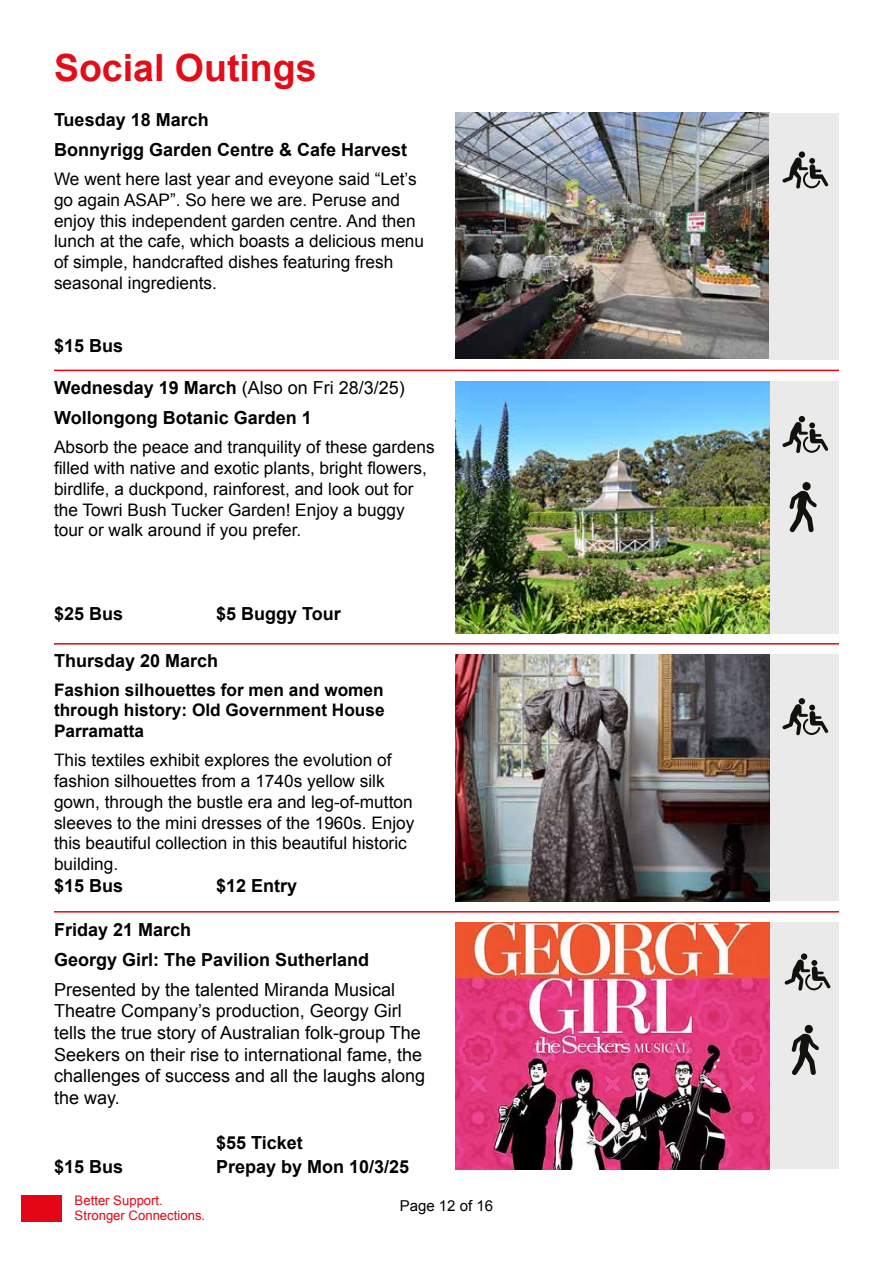
<style>
.page{position:relative;width:893px;height:1263px;background:#fff}
.page>*{position:absolute;margin:0;border:0;box-sizing:border-box;transform-origin:0 0}
.t1{font:700 37.5px "Arial";color:#e30c19}
.t2{font:700 18px/30.2px "Arial";color:#000}
.t3{font:18px/21.6px "Arial";color:#000}
.t4{font:17.25px/20.7px "Arial";color:#000}
.t5{font:700 17.25px/20.7px "Arial";color:#000;text-align:justify}
.t6{font:15px "Arial";color:#000}
.t7{font:13.05px/15.8px "Arial";color:#e30613}
.s1{font-weight:400}
</style>
<div class="page">
<div style="left:21px;top:1195px;width:41px;height:26px;background:#e30715"></div>
<img style="left:455px;top:113px;width:315px;height:247px">
<hr style="left:54px;top:643px;width:785px;height:1px;background:#e30613">
<hr style="left:54px;top:911px;width:785px;height:1px;background:#e30613">
<hr style="left:54px;top:370px;width:785px;height:1px;background:#e30613">
<div style="left:770px;top:654px;width:69px;height:247px;background:#eaeaea"></div>
<img style="left:456px;top:654px;width:314px;height:247px">
<div style="left:770px;top:922px;width:69px;height:247px;background:#eaeaea"></div>
<img style="left:455px;top:922px;width:315px;height:247px">
<div style="left:770px;top:113px;width:69px;height:247px;background:#eaeaea"></div>
<svg style="left:791px;top:1033px;width:28px;height:42px"></svg>
<div style="left:804px;top:1025px;width:9px;height:9px;background:#13110c;border-radius:4px"></div>
<div style="left:770px;top:381px;width:69px;height:252px;background:#eaeaea"></div>
<img style="left:455px;top:381px;width:315px;height:252px">
<svg style="left:782px;top:416px;width:46px;height:37px"></svg>
<svg style="left:782px;top:698px;width:46px;height:38px"></svg>
<div style="left:799px;top:151px;width:6px;height:7px;background:#13110c;border-radius:50%"></div>
<svg style="left:782px;top:157px;width:46px;height:32px"></svg>
<div style="left:801px;top:953px;width:6px;height:7px;background:#13110c;border-radius:50%"></div>
<svg style="left:785px;top:959px;width:45px;height:32px"></svg>
<svg style="left:789px;top:490px;width:28px;height:42px"></svg>
<div style="left:802px;top:482px;width:9px;height:9px;background:#13110c;border-radius:4px"></div>
<h1 class="t1" style="left:54px;top:43px;width:264px">Social Outings</h1>
<p class="t2" style="left:54px;top:105px;width:355px">Tuesday 18 March<br>Bonnyrigg Garden Centre &amp; Cafe Harvest</p>
<p class="t4" style="left:54px;top:169px;width:372px">We went here last year and eveyone said “Let’s go again ASAP”. So here we are. Peruse and enjoy this independent garden centre. And then lunch at the cafe, which boasts a delicious menu of simple, handcrafted dishes featuring fresh seasonal ingredients.</p>
<p class="t2" style="left:54px;top:331px;width:71px">$15 Bus</p>
<p class="t2" style="left:54px;top:373px;width:352px">Wednesday 19 March <span class="s1">(Also on Fri 28/3/25)<br></span>Wollongong Botanic Garden 1</p>
<p class="t4" style="left:54px;top:437px;width:382px">Absorb the peace and tranquility of these gardens filled with native and exotic plants, bright flowers, birdlife, a duckpond, rainforest, and look out for the Towri Bush Tucker Garden! Enjoy a buggy tour or walk around if you prefer.</p>
<p class="t2" style="left:54px;top:599px;width:71px">$25 Bus</p>
<p class="t2" style="left:216px;top:599px;width:126px">$5 Buggy Tour</p>
<p class="t2" style="left:54px;top:646px;width:166px">Thursday 20 March</p>
<p class="t5" style="left:54px;top:680px;width:332px">Fashion silhouettes for men and women through history: Old Government House Parramatta</p>
<p class="t4" style="left:54px;top:750px;width:362px">This textiles exhibit explores the evolution of fashion silhouettes from a 1740s yellow silk gown, through the bustle era and leg-of-mutton sleeves to the mini dresses of the 1960s. Enjoy this beautiful collection in this beautiful historic building.</p>
<p class="t2" style="left:54px;top:871px;width:71px">$15 Bus</p>
<p class="t2" style="left:216px;top:871px;width:83px">$12 Entry</p>
<p class="t2" style="left:54px;top:915px;width:317px">Friday 21 March<br>Georgy Girl: The Pavilion Sutherland</p>
<p class="t3" style="left:54px;top:979px;width:373px">Presented by the talented Miranda Musical Theatre Company’s production, Georgy Girl tells the true story of Australian folk-group The Seekers on their rise to international fame, the challenges of success and all the laughs along the way.</p>
<p class="t2" style="left:216px;top:1128px;width:88px">$55 Ticket</p>
<p class="t2" style="left:54px;top:1152px;width:71px">$15 Bus</p>
<p class="t2" style="left:216px;top:1152px;width:195px">Prepay by Mon 10/3/25</p>
<p class="t7" style="left:75px;top:1192px;width:132px">Better Support.<br>Stronger Connections.</p>
<p class="t6" style="left:400px;top:1195px;width:95px">Page 12 of 16</p>
</div>
